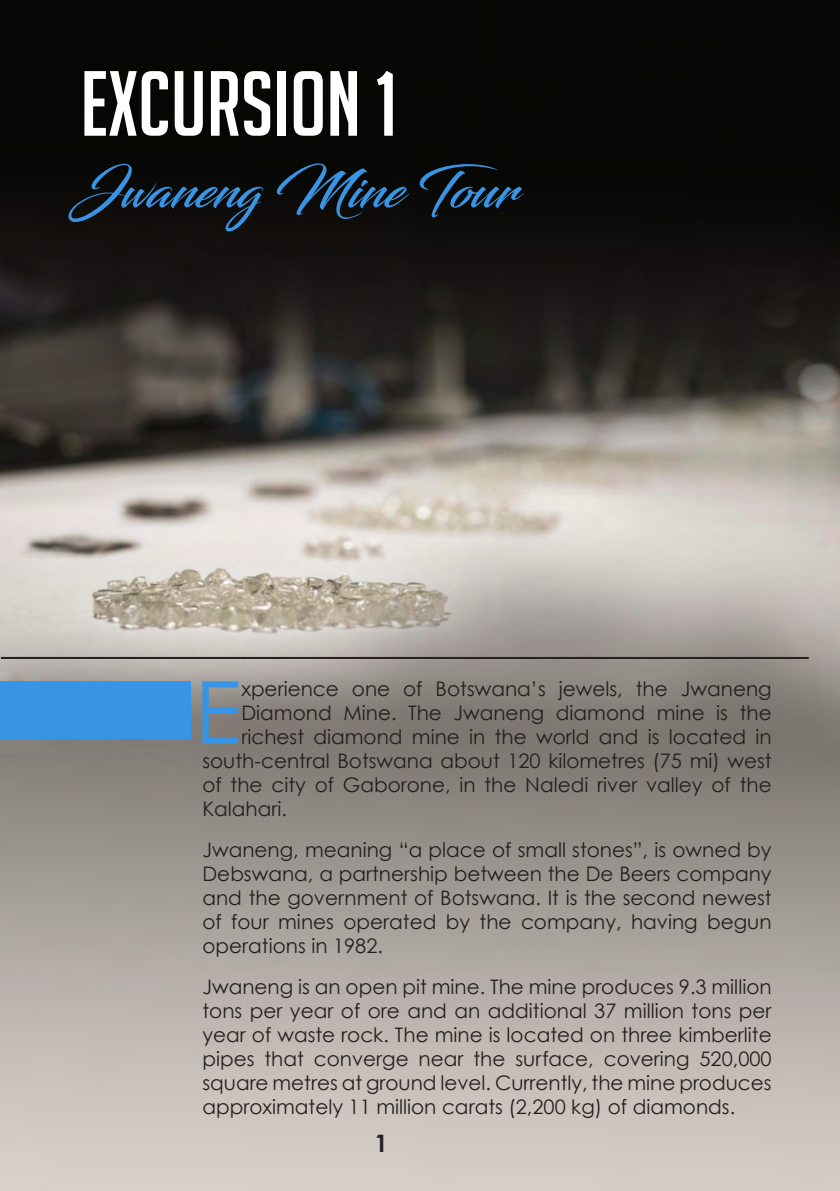
<style>
.page{position:relative;width:840px;height:1191px;background:#fff}
.page>*{position:absolute;margin:0;border:0;box-sizing:border-box;transform-origin:0 0}
.t1{font:90px "Big Noodle Titling";color:#fff}
.t2{font:86.8px "Century Gothic";color:#3895e5}
.t3{font:52px "Blacksword";color:#3895e5}
.t4{font:700 24px "Century Gothic";color:#231f20}
.t5{font:20px/24px "Century Gothic";color:#231f20;text-align:justify}
</style>
<div class="page">
<img style="left:1px;top:0;width:838px;height:1190px">
<hr style="left:1px;top:657px;width:807px;height:2px;background:#231f20">
<div style="left:0;top:680px;width:190px;height:58px;background:#3895e5"></div>
<p class="t1" style="left:80px;top:55px;width:318px">EXCURSION 1</p>
<p class="t3" style="left:73px;top:159px;width:446px">Jwaneng Mine Tour</p>
<p class="t2" style="left:195px;top:659px;width:48px">E</p>
<p class="t5" style="left:241px;top:676px;width:531px">xperience one of Botswana’s jewels, the Jwaneng</p>
<p class="t5" style="left:241px;top:700px;width:531px">Diamond Mine. The Jwaneng diamond mine is the</p>
<p class="t5" style="left:241px;top:724px;width:531px">richest diamond mine in the world and is located in</p>
<p class="t5" style="left:202px;top:748px;width:570px">south-central Botswana about 120 kilometres (75 mi) west</p>
<p class="t5" style="left:202px;top:772px;width:570px">of the city of Gaborone, in the Naledi river valley of the</p>
<p class="t5" style="left:202px;top:796px;width:86px">Kalahari.</p>
<p class="t5" style="left:202px;top:837px;width:570px">Jwaneng, meaning “a place of small stones”, is owned by Debswana, a partnership between the De Beers company and the government of Botswana. It is the second newest of four mines operated by the company, having begun operations in 1982.</p>
<p class="t5" style="left:202px;top:974px;width:570px">Jwaneng is an open pit mine. The mine produces 9.3 million tons per year of ore and an additional 37 million tons per year of waste rock. The mine is located on three kimberlite pipes that converge near the surface, covering 520,000 square metres at ground level. Currently, the mine produces approximately 11 million carats (2,200 kg) of diamonds.</p>
<p class="t4" style="left:374px;top:1128px;width:15px">1</p>
</div>
